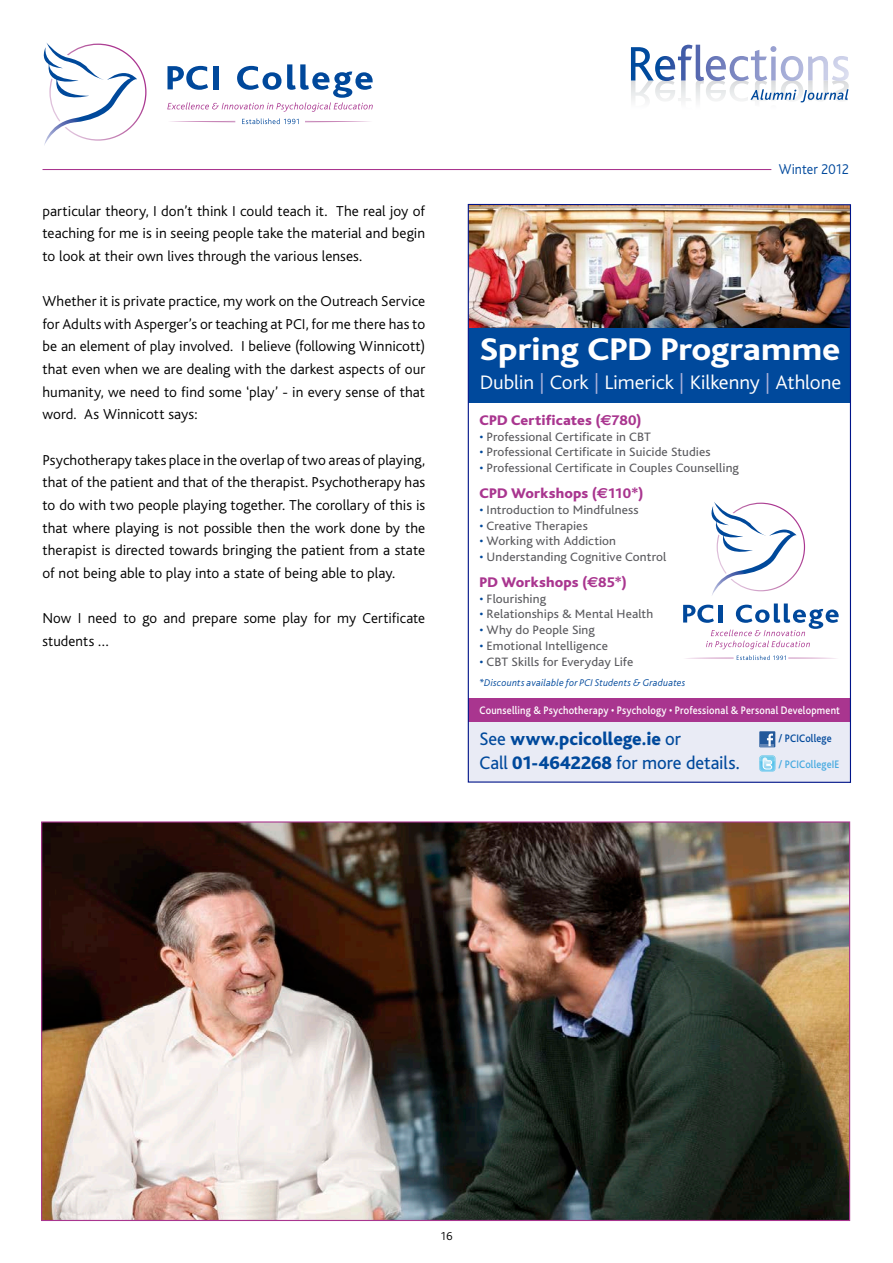
<style>
.page{position:relative;width:893px;height:1263px;background:#fff}
.page>*{position:absolute;margin:0;border:0;box-sizing:border-box;transform-origin:0 0}
.t1{font:800 32.85px "Bliss";letter-spacing:-.005em;color:#fff;scale:1.1 1}
.t2{font:300 20.4px "Bliss";letter-spacing:-.005em;color:#fff;scale:1.04 1}
.t3{font:800 19.05px/23.4px "Bliss";color:#00499c}
.t4{font:300 15px/22.6px "Bliss";letter-spacing:.005em;color:#000;text-align:justify}
.t5{font:300 14.7px "Bliss";color:#00499c;scale:.95 1}
.t6{font:800 14.55px "Bliss";letter-spacing:.01em;color:#a9358f;scale:1.04 1}
.t7{font:12.75px "Bliss";letter-spacing:.005em;color:#5b5b5f;scale:1.04 1}
.t8{font:300 12px "Bliss";color:#000}
.t9{font:500 11.4px "Bliss";letter-spacing:.02em;color:#fff;scale:.9 1}
.t10{font:500 11.4px "Bliss";letter-spacing:.015em;color:#46aae0;scale:.9 1}
.t11{font:500 11.4px "Bliss";letter-spacing:.015em;color:#00489b;scale:.9 1}
.t12{font:italic 300 10.2px "Bliss";letter-spacing:.02em;color:#00499c}
.s1{color:#afb4da}
.s2{font-style:inherit}
.s3{font-family:"Euro Sans";font-weight:700}
.s4{color:#00489b}
.s5{font-weight:400}
</style>
<div class="page">
<hr style="left:43px;top:169px;width:728px;height:1px;background:#a9358f">
<svg style="left:631px;top:45px;width:218px;height:58px"></svg>
<svg style="left:43px;top:43px;width:103px;height:102px"></svg>
<svg style="left:242px;top:118px;width:57px;height:6px"></svg>
<svg style="left:170px;top:121px;width:65px;height:1px"></svg>
<svg style="left:305px;top:121px;width:65px;height:1px"></svg>
<svg style="left:167px;top:64px;width:206px;height:48px"></svg>
<img style="left:43px;top:823px;width:805px;height:396px">
<div style="left:468px;top:715px;width:382px;height:67px;background:#e9ebf5"></div>
<div style="left:468px;top:698px;width:382px;height:24px;background:#a9358f"></div>
<img style="left:470px;top:206px;width:379px;height:122px">
<svg style="left:711px;top:502px;width:94px;height:93px"></svg>
<svg style="left:686px;top:655px;width:150px;height:5px"></svg>
<svg style="left:683px;top:603px;width:156px;height:46px"></svg>
<div style="left:759px;top:731px;width:16px;height:16px;background:#23599b"></div>
<svg style="left:760px;top:734px;width:14px;height:12px"></svg>
<div style="left:468px;top:328px;width:382px;height:74px;background:#00499c"></div>
<svg style="left:759px;top:755px;width:16px;height:16px"></svg>
<p class="t4" style="left:43px;top:200px;width:384px">particular theory, I don’t think I could teach it. The real joy of teaching for me is in seeing people take the material and begin to look at their own lives through the various lenses.</p>
<p class="t4" style="left:43px;top:290px;width:384px">Whether it is private practice, my work on the Outreach Service for Adults with Asperger’s or teaching at PCI, for me there has to be an element of play involved. I believe (following Winnicott) that even when we are dealing with the darkest aspects of our humanity, we need to find some ‘play’ - in every sense of that word. As Winnicott says:</p>
<p class="t4" style="left:43px;top:449px;width:384px">Psychotherapy takes place in the overlap of two areas of playing, that of the patient and that of the therapist. Psychotherapy has to do with two people playing together. The corollary of this is that where playing is not possible then the work done by the therapist is directed towards bringing the patient from a state of not being able to play into a state of being able to play.</p>
<p class="t4" style="left:43px;top:607px;width:384px">Now I need to go and prepare some play for my Certificate students …</p>
<p class="t5" style="left:779px;top:161px;width:76px">Winter 2012</p>
<h1 class="t1" style="left:480px;top:332px;width:329px">Spring CPD Programme</h1>
<h2 class="t2" style="left:480px;top:372px;width:349px">Dublin <span class="s1">|</span> Cork <span class="s1">|</span> Limerick <span class="s1">|</span> Kilkenny <span class="s1">|</span> Athlone</h2>
<p class="t6" style="left:480px;top:413px;width:157px">CPD Certificates <span class="s2">(</span><span class="s3">€</span><span class="s2">780)</span></p>
<p class="t7" style="left:480px;top:430px;width:166px"><span class="s4">•</span> Professional Certificate in CBT</p>
<p class="t7" style="left:480px;top:445px;width:224px"><span class="s4">•</span> Professional Certificate in Suicide Studies</p>
<p class="t7" style="left:480px;top:461px;width:251px"><span class="s4">•</span> Professional Certificate in Couples Counselling</p>
<p class="t6" style="left:480px;top:486px;width:159px">CPD Workshops <span class="s2">(</span><span class="s3">€</span><span class="s2">110*)</span></p>
<p class="t7" style="left:480px;top:503px;width:154px"><span class="s4">•</span> Introduction to Mindfulness</p>
<p class="t7" style="left:480px;top:519px;width:106px"><span class="s4">•</span> Creative Therapies</p>
<p class="t7" style="left:480px;top:534px;width:133px"><span class="s4">•</span> Working with Addiction</p>
<p class="t7" style="left:480px;top:550px;width:181px"><span class="s4">•</span> Understanding Cognitive Control</p>
<p class="t6" style="left:480px;top:575px;width:143px">PD Workshops <span class="s2">(</span><span class="s3">€</span><span class="s2">85*)</span></p>
<p class="t7" style="left:480px;top:592px;width:65px"><span class="s4">•</span> Flourishing</p>
<p class="t7" style="left:480px;top:607px;width:168px"><span class="s4">•</span> Relationships &amp; Mental Health</p>
<p class="t7" style="left:480px;top:623px;width:112px"><span class="s4">•</span> Why do People Sing</p>
<p class="t7" style="left:480px;top:639px;width:125px"><span class="s4">•</span> Emotional Intelligence</p>
<p class="t7" style="left:480px;top:655px;width:149px"><span class="s4">•</span> CBT Skills for Everyday Life</p>
<p class="t12" style="left:479px;top:678px;width:208px">*Discounts available for PCI Students &amp; Graduates</p>
<p class="t9" style="left:479px;top:704px;width:402px">Counselling &amp; Psychotherapy • Psychology • Professional &amp; Personal Development</p>
<p class="t3" style="left:479px;top:728px;width:262px"><span class="s5">See</span> www.pcicollege.ie <span class="s5">or<br>Call</span> 01-4642268 <span class="s5">for more details.</span></p>
<p class="t11" style="left:778px;top:733px;width:61px">/ PCICollege</p>
<p class="t10" style="left:778px;top:758px;width:69px">/ PCICollegeIE</p>
<p class="t8" style="left:440px;top:1230px;width:14px">16</p>
</div>
